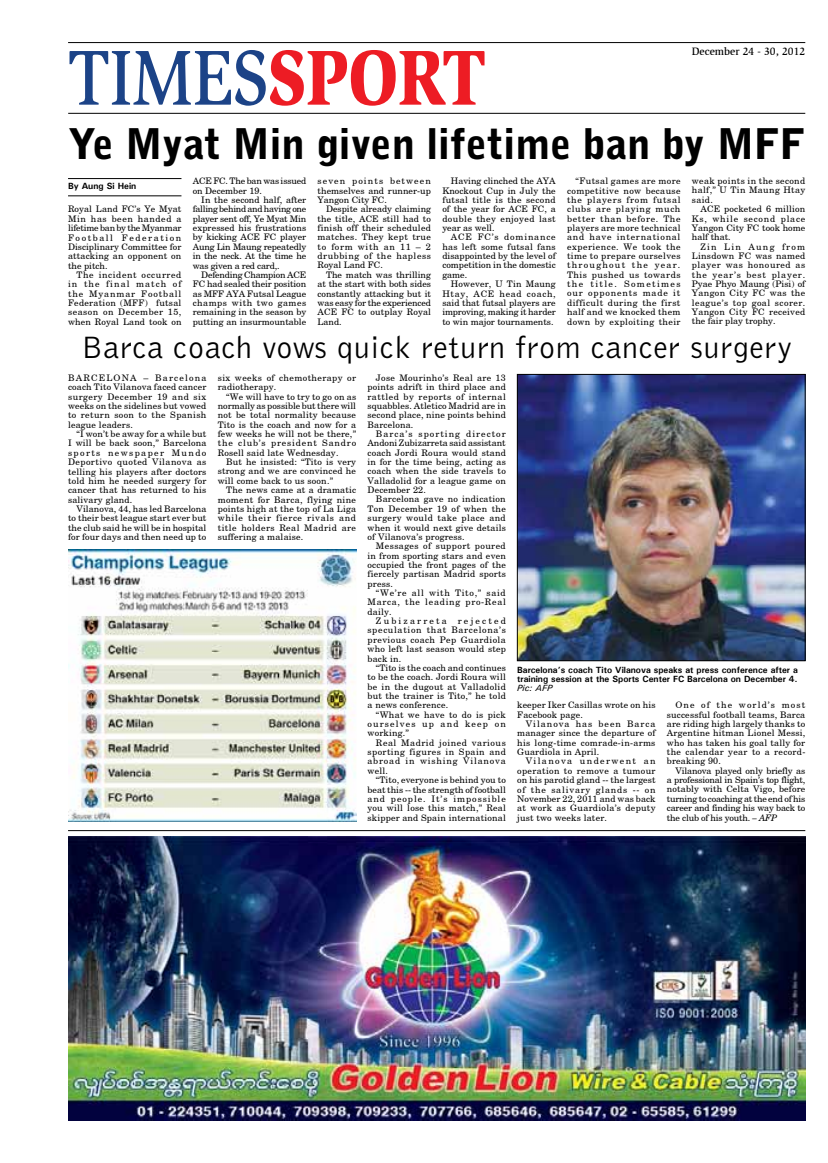
<style>
.page{position:relative;width:828px;height:1163px;background:#fff}
.page>*{position:absolute;margin:0;border:0;box-sizing:border-box;transform-origin:0 0}
.t1{font:500 80px "Slimbach";color:#1c4387;scale:.85 1}
.t2{font:900 42px "Bell Gothic";color:#000}
.t3{font:300 32px "Bell Gothic";letter-spacing:.02em;color:#000}
.t4{font:500 11px "MTM Slimbach";color:#000}
.t5{font:9px/9.4px "New Century Schoolbook";letter-spacing:.02em;color:#000;text-align:justify}
.t6{font:700 9px/9px "Univers";color:#000}
.t7{font:9px/9.4px "New Century Schoolbook";letter-spacing:.045em;color:#000}
.t8{font:9px/9.4px "New Century Schoolbook";letter-spacing:-.015em;color:#000}
.t9{font:italic 500 9px "Univers";color:#000}
.s1{font-weight:900;color:#ed1c24}
.s2{font-family:"New Century Schlbk";font-style:italic}
</style>
<div class="page">
<hr style="left:68px;top:42px;width:737px;height:1px;background:#000">
<hr style="left:68px;top:113px;width:737px;height:1px;background:#000">
<hr style="left:68px;top:830px;width:737px;height:1px;background:#000">
<hr style="left:68px;top:178px;width:113px;height:1px;background:#000">
<hr style="left:68px;top:196px;width:113px;height:1px;background:#000">
<img style="left:519px;top:376px;width:284px;height:282px">
<div style="left:517px;top:374px;width:288px;height:286px;border:1px solid #000"></div>
<img style="left:68px;top:549px;width:289px;height:272px">
<img style="left:68px;top:836px;width:737px;height:284px">
<h1 class="t1" style="left:68px;top:30px;width:493px">tImES<span class="s1">sPORt</span></h1>
<p class="t4" style="left:691px;top:45px;width:115px">December 24 - 30, 2012</p>
<h2 class="t2" style="left:68px;top:119px;width:739px">Ye Myat Min given lifetime ban by MFF</h2>
<p class="t6" style="left:68px;top:181px;width:70px">By Aung Si Hein</p>
<p class="t5" style="left:68px;top:204px;width:115px">Royal Land FC’s Ye Myat Min has been handed a lifetime ban by the Myanmar Football Federation Disciplinary Committee for attacking an opponent on the pitch.</p>
<p class="t5" style="left:68px;top:270px;width:115px;text-indent:8px">The incident occurred in the final match of the Myanmar Football Federation (MFF) futsal season on December 15, when Royal Land took on</p>
<p class="t8" style="left:193px;top:176px;width:115px">ACE FC. The ban was issued on December 19.</p>
<p class="t5" style="left:193px;top:195px;width:115px;text-indent:8px">In the second half, after falling behind and having one player sent off, Ye Myat Min expressed his frustrations by kicking ACE FC player Aung Lin Maung repeatedly in the neck. At the time he was given a red card,.</p>
<p class="t5" style="left:193px;top:270px;width:115px;text-indent:8px">Defending Champion ACE FC had sealed their position as MFF AYA Futsal League champs with two games remaining in the season by putting an insurmountable</p>
<p class="t5" style="left:317px;top:176px;width:115px">seven points between themselves and runner-up Yangon City FC.</p>
<p class="t5" style="left:317px;top:204px;width:115px;text-indent:8px">Despite already claiming the title, ACE still had to finish off their scheduled matches. They kept true to form with an 11 – 2 drubbing of the hapless Royal Land FC.</p>
<p class="t5" style="left:317px;top:270px;width:115px;text-indent:8px">The match was thrilling at the start with both sides constantly attacking but it was easy for the experienced ACE FC to outplay Royal Land.</p>
<p class="t5" style="left:442px;top:176px;width:115px;text-indent:8px">Having clinched the AYA Knockout Cup in July the futsal title is the second of the year for ACE FC, a double they enjoyed last year as well.</p>
<p class="t5" style="left:442px;top:232px;width:115px;text-indent:8px">ACE FC’s dominance has left some futsal fans disappointed by the level of competition in the domestic game.</p>
<p class="t5" style="left:442px;top:279px;width:115px;text-indent:8px">However, U Tin Maung Htay, ACE head coach, said that futsal players are improving, making it harder to win major tournaments.</p>
<p class="t5" style="left:567px;top:176px;width:115px;text-indent:8px">“Futsal games are more competitive now because the players from futsal clubs are playing much better than before. The players are more technical and have international experience. We took the time to prepare ourselves throughout the year.<br>This pushed us towards the title. Sometimes our opponents made it difficult during the first half and we knocked them down by exploiting their</p>
<p class="t5" style="left:692px;top:176px;width:115px">weak points in the second half,” U Tin Maung Htay said.</p>
<p class="t5" style="left:692px;top:204px;width:115px;text-indent:8px">ACE pocketed 6 million Ks, while second place Yangon City FC took home half that.</p>
<p class="t5" style="left:692px;top:241px;width:115px;text-indent:8px">Zin Lin Aung from Linsdown FC was named player was honoured as the year’s best player.<br>Pyae Phyo Maung (Pisi) of Yangon City FC was the league’s top goal scorer.<br>Yangon City FC received the fair play trophy.</p>
<h3 class="t3" style="left:81px;top:330px;width:712px">Barca coach vows quick return from cancer surgery</h3>
<p class="t5" style="left:68px;top:373px;width:140px">BARCELONA – Barcelona coach Tito Vilanova faced cancer surgery December 19 and six weeks on the sidelines but vowed to return soon to the Spanish league leaders.</p>
<p class="t5" style="left:68px;top:429px;width:140px;text-indent:8px">“I won’t be away for a while but I will be back soon,” Barcelona sports newspaper Mundo Deportivo quoted Vilanova as telling his players after doctors told him he needed surgery for cancer that has returned to his salivary gland.</p>
<p class="t5" style="left:68px;top:503px;width:140px;text-indent:8px">Vilanova, 44, has led Barcelona to their best league start ever but the club said he will be in hospital for four days and then need up to</p>
<p class="t7" style="left:218px;top:372px;width:140px">six weeks of chemotherapy or radiotherapy.</p>
<p class="t5" style="left:218px;top:391px;width:140px;text-indent:8px">“We will have to try to go on as normally as possible but there will not be total normality because Tito is the coach and now for a few weeks he will not be there,” the club’s president Sandro Rosell said late Wednesday.</p>
<p class="t5" style="left:218px;top:457px;width:140px;text-indent:8px">But he insisted: “Tito is very strong and we are convinced he will come back to us soon.”</p>
<p class="t5" style="left:218px;top:485px;width:140px;text-indent:8px">The news came at a dramatic moment for Barca, flying nine points high at the top of La Liga while their fierce rivals and title holders Real Madrid are suffering a malaise.</p>
<p class="t5" style="left:367px;top:372px;width:140px;text-indent:8px">Jose Mourinho’s Real are 13 points adrift in third place and rattled by reports of internal squabbles. Atletico Madrid are in second place, nine points behind Barcelona.</p>
<p class="t5" style="left:367px;top:429px;width:140px;text-indent:8px">Barca’s sporting director Andoni Zubizarreta said assistant coach Jordi Roura would stand in for the time being, acting as coach when the side travels to Valladolid for a league game on December 22.</p>
<p class="t5" style="left:367px;top:494px;width:140px;text-indent:8px">Barcelona gave no indication Ton December 19 of when the surgery would take place and when it would next give details of Vilanova’s progress.</p>
<p class="t5" style="left:367px;top:541px;width:140px;text-indent:8px">Messages of support poured in from sporting stars and even occupied the front pages of the fiercely partisan Madrid sports press.</p>
<p class="t5" style="left:367px;top:588px;width:140px;text-indent:8px">“We’re all with Tito,” said Marca, the leading pro-Real daily.</p>
<p class="t5" style="left:367px;top:616px;width:140px;text-indent:8px">Zubizarreta rejected speculation that Barcelona’s previous coach Pep Guardiola who left last season would step back in.</p>
<p class="t5" style="left:367px;top:662px;width:140px;text-indent:8px">“Tito is the coach and continues to be the coach. Jordi Roura will be in the dugout at Valladolid but the trainer is Tito,” he told a news conference.</p>
<p class="t5" style="left:367px;top:709px;width:140px;text-indent:8px">“What we have to do is pick ourselves up and keep on working.”</p>
<p class="t5" style="left:367px;top:737px;width:140px;text-indent:8px">Real Madrid joined various sporting figures in Spain and abroad in wishing Vilanova well.</p>
<p class="t5" style="left:367px;top:775px;width:140px;text-indent:8px">“Tito, everyone is behind you to beat this -- the strength of football and people. It’s impossible you will lose this match,” Real skipper and Spain international</p>
<p class="t6" style="left:517px;top:665px;width:282px">Barcelona’s coach Tito Vilanova speaks at press conference after a training session at the Sports Center FC Barcelona on December 4.</p>
<p class="t9" style="left:517px;top:681px;width:37px">Pic: AFP</p>
<p class="t5" style="left:517px;top:700px;width:140px">keeper Iker Casillas wrote on his<br>Facebook page.</p>
<p class="t5" style="left:517px;top:718px;width:140px;text-indent:8px">Vilanova has been Barca manager since the departure of his long-time comrade-in-arms Guardiola in April.</p>
<p class="t5" style="left:517px;top:756px;width:140px;text-indent:8px">Vilanova underwent an operation to remove a tumour on his parotid gland -- the largest of the salivary glands -- on November 22, 2011 and was back at work as Guardiola’s deputy just two weeks later.</p>
<p class="t5" style="left:667px;top:700px;width:140px;text-indent:8px">One of the world’s most successful football teams, Barca are riding high largely thanks to Argentine hitman Lionel Messi, who has taken his goal tally for the calendar year to a record&shy;breaking 90.</p>
<p class="t5" style="left:667px;top:765px;width:140px;text-indent:8px">Vilanova played only briefly as a professional in Spain’s top flight, notably with Celta Vigo, before turning to coaching at the end of his career and finding his way back to the club of his youth. <span class="s2">– AFP</span></p>
</div>
